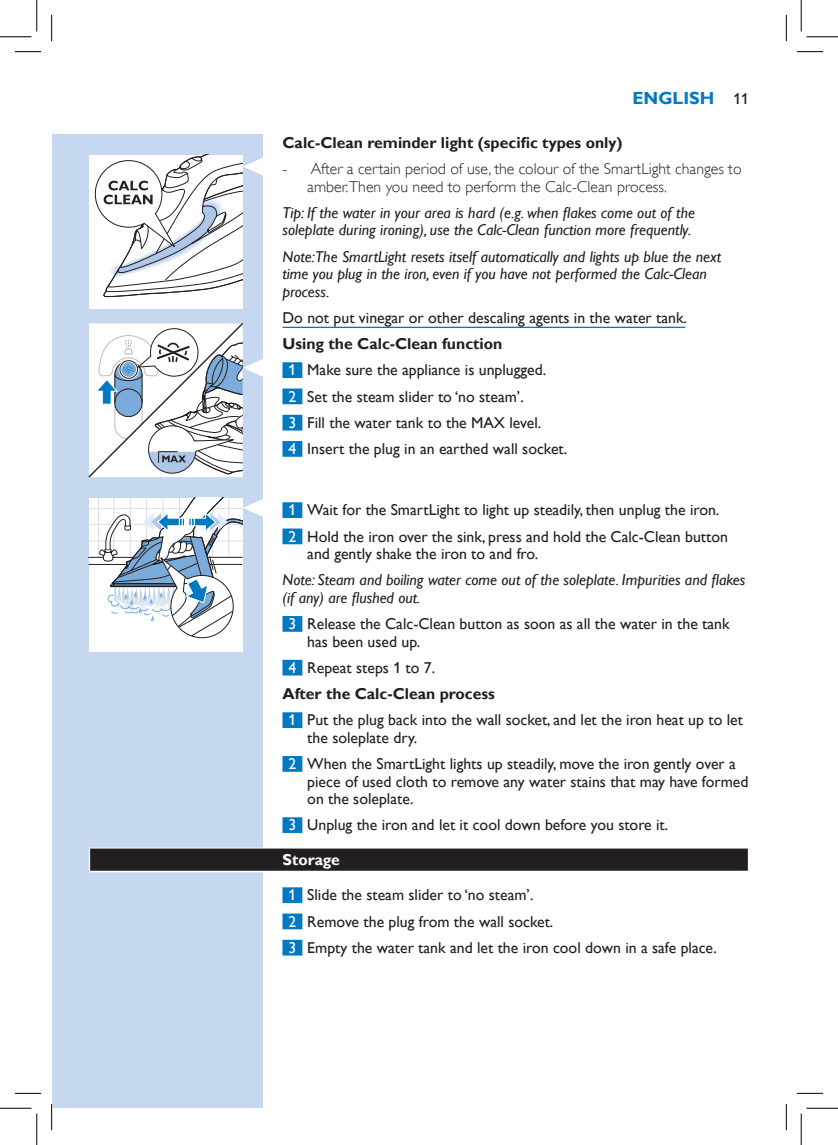
<style>
.page{position:relative;width:838px;height:1145px;background:#fff}
.page>*{position:absolute;margin:0;border:0;box-sizing:border-box;transform-origin:0 0}
.org_Titleright{font:700 17.5px "Gill Sans Alt One WGL";color:#0079c2}
.actionlist-item-para{font:15.75px/17.5px "Gill Sans Alt One WGL";color:#231f20}
.text-heading-note-pa{font:italic 15.75px/17.5px "Gill Sans Alt One WGL";color:#231f20}
.text-heading-tip-par{font:italic 15.75px/17.5px "Gill Sans Alt One WGL";color:#231f20}
.t1{font:15.75px/17.5px "Gill Sans Alt One WGL Light";color:#231f20}
.text-heading-title-p{font:700 15.75px "Gill Sans Alt One WGL";color:#231f20}
.actionlist-item-note{font:italic 15.75px/17.5px "Gill Sans Alt One WGL";color:#231f20}
.heading-warning-para{font:15.75px "Gill Sans Alt One WGL";color:#231f20}
.chapter-title-paragr{font:700 15.75px "Gill Sans Alt One WGL";color:#fff}
.org_Pageright{font:15.75px "Gill Sans Alt One WGL";color:#231f20}
.s1{color:#fff}
</style>
<div class="page">
<div style="left:52px;top:134px;width:210px;height:974px;background:#c6d8ef"></div>
<hr style="left:282px;top:327px;width:403px;height:1px;background:#0079c2">
<div style="left:282px;top:362px;width:20px;height:16px;background:#0079c2"></div>
<div style="left:282px;top:389px;width:20px;height:15px;background:#0079c2"></div>
<div style="left:282px;top:415px;width:20px;height:16px;background:#0079c2"></div>
<div style="left:282px;top:441px;width:20px;height:16px;background:#0079c2"></div>
<div style="left:282px;top:502px;width:20px;height:16px;background:#0079c2"></div>
<div style="left:282px;top:529px;width:20px;height:15px;background:#0079c2"></div>
<div style="left:282px;top:616px;width:20px;height:16px;background:#0079c2"></div>
<div style="left:282px;top:660px;width:20px;height:16px;background:#0079c2"></div>
<div style="left:282px;top:712px;width:20px;height:16px;background:#0079c2"></div>
<div style="left:282px;top:756px;width:20px;height:16px;background:#0079c2"></div>
<div style="left:282px;top:817px;width:20px;height:16px;background:#0079c2"></div>
<div style="left:89px;top:848px;width:660px;height:24px;background:#403c3d"></div>
<div style="left:90px;top:849px;width:657px;height:22px;background:#231f20"></div>
<div style="left:282px;top:887px;width:20px;height:16px;background:#0079c2"></div>
<div style="left:282px;top:914px;width:20px;height:15px;background:#0079c2"></div>
<div style="left:282px;top:940px;width:20px;height:16px;background:#0079c2"></div>
<div style="left:89px;top:155px;width:154px;height:153px;background:#fff"></div>
<svg style="left:94px;top:155px;width:169px;height:142px"></svg>
<svg style="left:89px;top:323px;width:174px;height:154px"></svg>
<svg style="left:89px;top:498px;width:174px;height:154px"></svg>
<hr style="left:51px;top:1104px;width:2px;height:26px;background:#fff">
<svg style="left:15px;top:51px;width:26px;height:1px"></svg>
<svg style="left:796px;top:51px;width:27px;height:1px"></svg>
<svg style="left:15px;top:1093px;width:26px;height:1px"></svg>
<svg style="left:796px;top:1093px;width:27px;height:1px"></svg>
<svg style="left:51px;top:15px;width:1px;height:26px"></svg>
<svg style="left:51px;top:1104px;width:1px;height:26px"></svg>
<svg style="left:786px;top:15px;width:1px;height:26px"></svg>
<svg style="left:786px;top:1104px;width:1px;height:26px"></svg>
<hr style="left:0;top:36px;width:32px;height:1px;background:#000">
<hr style="left:806px;top:36px;width:31px;height:1px;background:#000">
<hr style="left:0;top:1108px;width:32px;height:1px;background:#000">
<hr style="left:806px;top:1108px;width:31px;height:1px;background:#000">
<hr style="left:36px;top:0;width:1px;height:31px;background:#000">
<hr style="left:36px;top:1113px;width:1px;height:32px;background:#000">
<hr style="left:800px;top:0;width:1px;height:31px;background:#000">
<hr style="left:800px;top:1113px;width:1px;height:32px;background:#000">
<p class="org_Titleright" style="left:632px;top:86px;width:83px">ENGLISH</p>
<p class="org_Pageright" style="left:733px;top:88px;width:17px">11</p>
<p class="text-heading-title-p" style="left:282px;top:132px;width:341px">Calc-Clean reminder light (specific types only)</p>
<p class="t1" style="left:307px;top:160px;width:436px;text-indent:-25px">- After a certain period of use, the colour of the SmartLight changes to amber.Then you need to perform the Calc-Clean process.</p>
<p class="text-heading-tip-par" style="left:282px;top:204px;width:414px">Tip: If the water in your area is hard (e.g. when flakes come out of the soleplate during ironing), use the Calc-Clean function more frequently.</p>
<p class="text-heading-note-pa" style="left:282px;top:247px;width:440px">Note:The SmartLight resets itself automatically and lights up blue the next time you plug in the iron, even if you have not performed the Calc-Clean process.</p>
<p class="heading-warning-para" style="left:282px;top:307px;width:406px">Do not put vinegar or other descaling agents in the water tank.</p>
<p class="text-heading-title-p" style="left:282px;top:333px;width:221px">Using the Calc-Clean function</p>
<p class="actionlist-item-para" style="left:288px;top:361px;width:259px"><span class="s1">1</span> Make sure the appliance is unplugged.</p>
<p class="actionlist-item-para" style="left:288px;top:387px;width:237px"><span class="s1">2</span> Set the steam slider to ‘no steam’.</p>
<p class="actionlist-item-para" style="left:288px;top:414px;width:254px"><span class="s1">3</span> Fill the water tank to the MAX level.</p>
<p class="actionlist-item-para" style="left:288px;top:440px;width:280px"><span class="s1">4</span> Insert the plug in an earthed wall socket.</p>
<p class="actionlist-item-para" style="left:288px;top:501px;width:432px"><span class="s1">1</span> Wait for the SmartLight to light up steadily, then unplug the iron.</p>
<p class="actionlist-item-para" style="left:307px;top:527px;width:422px;text-indent:-19px"><span class="s1">2</span> Hold the iron over the sink, press and hold the Calc-Clean button and gently shake the iron to and fro.</p>
<p class="actionlist-item-note" style="left:282px;top:571px;width:464px">Note: Steam and boiling water come out of the soleplate. Impurities and flakes (if any) are flushed out.</p>
<p class="actionlist-item-para" style="left:307px;top:615px;width:424px;text-indent:-19px"><span class="s1">3</span> Release the Calc-Clean button as soon as all the water in the tank has been used up.</p>
<p class="actionlist-item-para" style="left:288px;top:659px;width:148px"><span class="s1">4</span> Repeat steps 1 to 7.</p>
<p class="text-heading-title-p" style="left:282px;top:683px;width:214px">After the Calc-Clean process</p>
<p class="actionlist-item-para" style="left:307px;top:711px;width:437px;text-indent:-19px"><span class="s1">1</span> Put the plug back into the wall socket, and let the iron heat up to let the soleplate dry.</p>
<p class="actionlist-item-para" style="left:307px;top:755px;width:442px;text-indent:-19px"><span class="s1">2</span> When the SmartLight lights up steadily, move the iron gently over a piece of used cloth to remove any water stains that may have formed on the soleplate.</p>
<p class="actionlist-item-para" style="left:288px;top:816px;width:381px"><span class="s1">3</span> Unplug the iron and let it cool down before you store it.</p>
<p class="chapter-title-paragr" style="left:282px;top:849px;width:59px">Storage</p>
<p class="actionlist-item-para" style="left:288px;top:886px;width:246px"><span class="s1">1</span> Slide the steam slider to ‘no steam’.</p>
<p class="actionlist-item-para" style="left:288px;top:912px;width:266px"><span class="s1">2</span> Remove the plug from the wall socket.</p>
<p class="actionlist-item-para" style="left:288px;top:939px;width:430px"><span class="s1">3</span> Empty the water tank and let the iron cool down in a safe place.</p>
</div>
